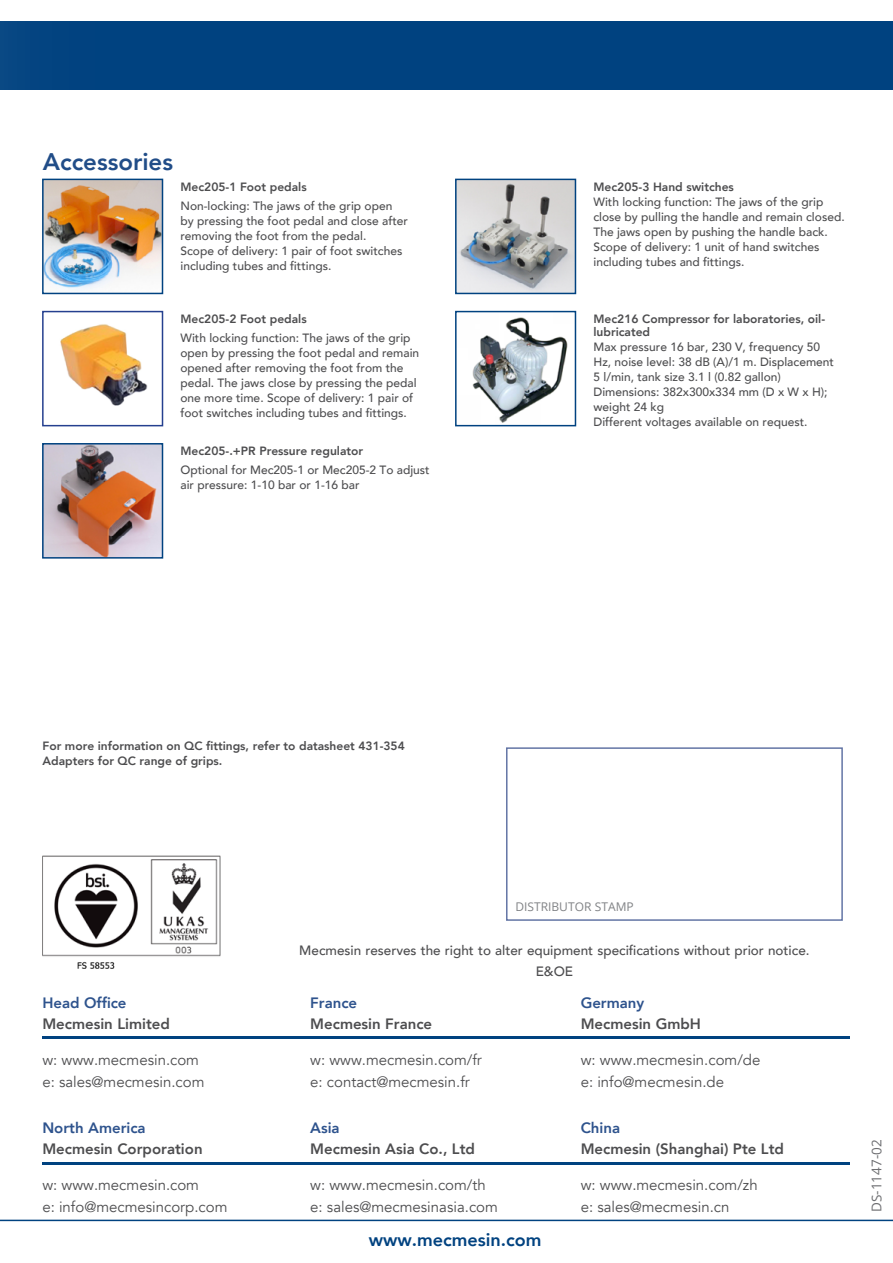
<style>
.page{position:relative;width:893px;height:1263px;background:#fff}
.page>*{position:absolute;margin:0;border:0;box-sizing:border-box;transform-origin:0 0}
.t1{font:800 24px "Avenir";color:#214d88}
.t2{font:800 18px "Avenir";color:#004280}
.t3{font:15px/22.2px "Avenir";color:#4d4d4f}
.t4{font:800 15px "Avenir";color:#4d4d4f}
.t5{font:800 15px "Avenir";color:#2e538d}
.t6{font:500 13.5px/21px "Avenir";color:#4d4d4f;text-align:center}
.t7{font:13.5px "Open Sans";color:#6d6e71}
.t8{font:500 12px/15px "Avenir";color:#4d4d4f}
.t9{font:800 12px/13.5px "Avenir";color:#4d4d4f}
.t10{font:12px "Open Sans";color:#808285}
</style>
<div class="page">
<img style="left:43px;top:855px;width:178px;height:114px">
<div style="left:0;top:21px;width:893px;height:68px;background:#004280"></div>
<div style="left:506px;top:747px;width:337px;height:174px;background:#fff;border:2px solid #6375a5"></div>
<hr style="left:0;top:1220px;width:893px;height:1px;background:#004280">
<hr style="left:43px;top:1036px;width:807px;height:3px;background:#004280">
<hr style="left:43px;top:1162px;width:807px;height:2px;background:#004280">
<img style="left:45px;top:182px;width:115px;height:109px">
<div style="left:42px;top:179px;width:121px;height:115px;border:2px solid #004280"></div>
<img style="left:60px;top:324px;width:88px;height:82px">
<div style="left:42px;top:311px;width:121px;height:115px;border:2px solid #25408f"></div>
<img style="left:458px;top:182px;width:115px;height:109px">
<div style="left:455px;top:179px;width:121px;height:115px;border:2px solid #004280"></div>
<img style="left:472px;top:317px;width:96px;height:106px">
<div style="left:455px;top:311px;width:121px;height:115px;border:2px solid #004280"></div>
<img style="left:45px;top:446px;width:115px;height:110px">
<div style="left:42px;top:443px;width:121px;height:116px;border:2px solid #004280"></div>
<h1 class="t1" style="left:43px;top:143px;width:132px">Accessories</h1>
<p class="t9" style="left:180px;top:180px;width:128px">Mec205-1 Foot pedals</p>
<p class="t8" style="left:180px;top:198px;width:229px">Non-locking: The jaws of the grip open by pressing the foot pedal and close after removing the foot from the pedal.<br>Scope of delivery: 1 pair of foot switches including tubes and fittings.</p>
<p class="t9" style="left:180px;top:312px;width:128px">Mec205-2 Foot pedals</p>
<p class="t8" style="left:180px;top:330px;width:240px">With locking function: The jaws of the grip open by pressing the foot pedal and remain opened after removing the foot from the pedal. The jaws close by pressing the pedal one more time. Scope of delivery: 1 pair of foot switches including tubes and fittings.</p>
<p class="t9" style="left:180px;top:444px;width:184px">Mec205-.+PR Pressure regulator</p>
<p class="t8" style="left:180px;top:462px;width:251px">Optional for Mec205-1 or Mec205-2 To adjust air pressure: 1-10 bar or 1-16 bar</p>
<p class="t9" style="left:593px;top:180px;width:142px">Mec205-3 Hand switches</p>
<p class="t8" style="left:593px;top:193px;width:253px">With locking function: The jaws of the grip close by pulling the handle and remain closed.<br>The jaws open by pushing the handle back.<br>Scope of delivery: 1 unit of hand switches including tubes and fittings.</p>
<p class="t9" style="left:593px;top:312px;width:233px">Mec216 Compressor for laboratories, oil&shy;lubricated</p>
<p class="t8" style="left:593px;top:339px;width:242px">Max pressure 16 bar, 230 V, frequency 50<br>Hz, noise level: 38 dB (A)/1 m. Displacement 5 l/min, tank size 3.1 l (0.82 gallon)<br>Dimensions: 382x300x334 mm (D x W x H); weight 24 kg<br>Different voltages available on request.</p>
<p class="t9" style="left:43px;top:738px;width:364px;line-height:15px">For more information on QC fittings, refer to datasheet 431-354<br>Adapters for QC range of grips.</p>
<p class="t10" style="left:515px;top:898px;width:120px">DISTRIBUTOR STAMP</p>
<p class="t5" style="left:42px;top:991px;width:86px">Head Office</p>
<p class="t4" style="left:42px;top:1012px;width:129px">Mecmesin Limited</p>
<p class="t3" style="left:42px;top:1048px;width:164px">w: www.mecmesin.com e: sales@mecmesin.com</p>
<p class="t5" style="left:42px;top:1116px;width:105px">North America</p>
<p class="t4" style="left:42px;top:1137px;width:162px">Mecmesin Corporation</p>
<p class="t3" style="left:42px;top:1174px;width:187px">w: www.mecmesin.com<br>e: info@mecmesincorp.com</p>
<p class="t6" style="left:299px;top:939px;width:512px">Mecmesin reserves the right to alter equipment specifications without prior notice.<br>E&amp;OE</p>
<p class="t5" style="left:310px;top:991px;width:48px">France</p>
<p class="t4" style="left:310px;top:1012px;width:123px">Mecmesin France</p>
<p class="t3" style="left:310px;top:1048px;width:173px">w: www.mecmesin.com/fr e: contact@mecmesin.fr</p>
<p class="t5" style="left:310px;top:1116px;width:31px">Asia</p>
<p class="t4" style="left:310px;top:1137px;width:166px">Mecmesin Asia Co., Ltd</p>
<p class="t3" style="left:310px;top:1174px;width:189px">w: www.mecmesin.com/th e: sales@mecmesinasia.com</p>
<h2 class="t2" style="left:369px;top:1226px;width:174px">www.mecmesin.com</h2>
<p class="t5" style="left:581px;top:991px;width:65px">Germany</p>
<p class="t4" style="left:581px;top:1012px;width:122px">Mecmesin GmbH</p>
<p class="t3" style="left:581px;top:1048px;width:181px">w: www.mecmesin.com/de e: info@mecmesin.de</p>
<p class="t5" style="left:581px;top:1116px;width:41px">China</p>
<p class="t4" style="left:581px;top:1137px;width:205px">Mecmesin (Shanghai) Pte Ltd</p>
<p class="t3" style="left:581px;top:1174px;width:178px">w: www.mecmesin.com/zh e: sales@mecmesin.cn</p>
<p class="t7" style="left:867px;top:1212px;width:74px;rotate:-90deg">DS-1147-02</p>
</div>
